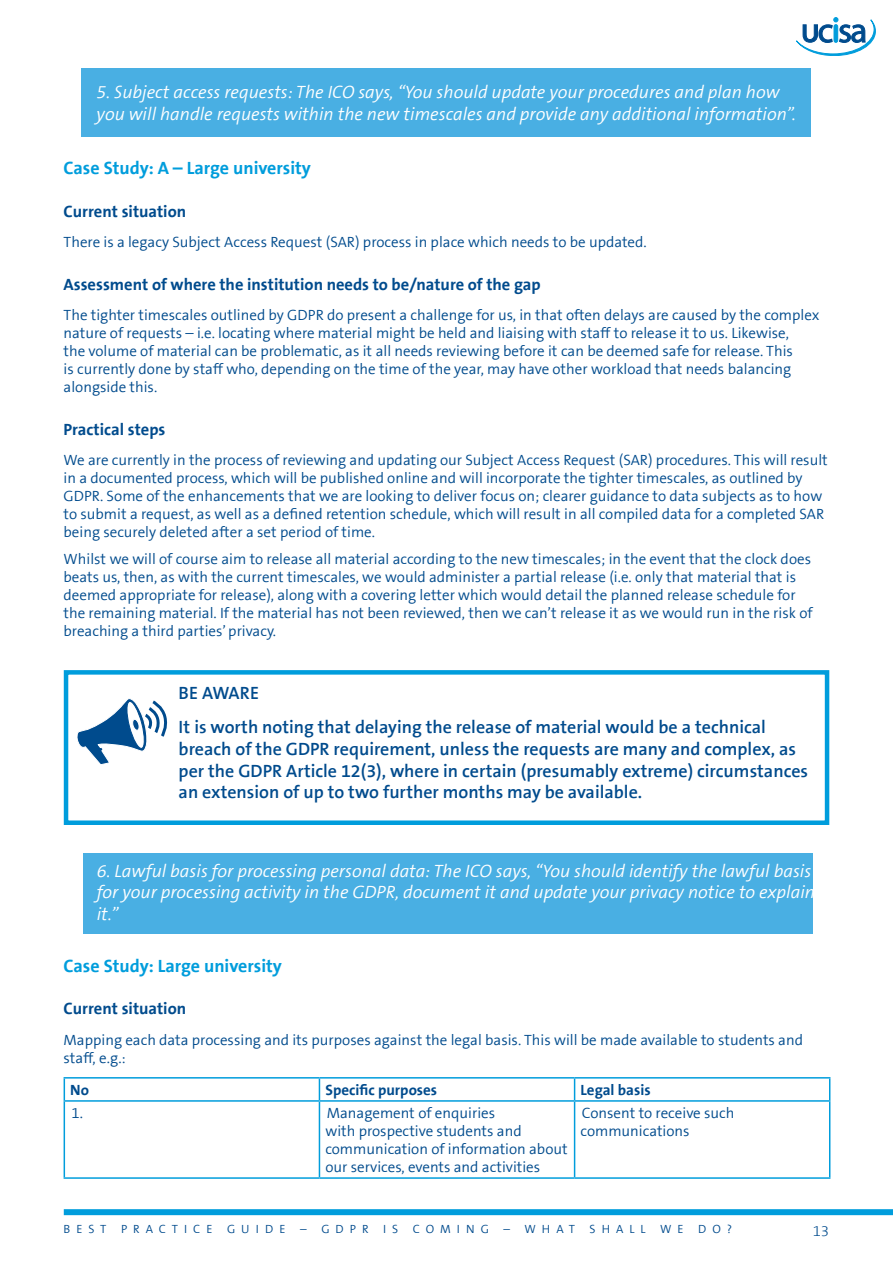
<style>
.page{position:relative;width:893px;height:1263px;background:#fff}
.page>*{position:absolute;margin:0;border:0;box-sizing:border-box;transform-origin:0 0}
.t1{font:italic 300 18px/21.6px "The Sans B4";color:#fff}
.t2{font:600 18px/21.6px "The Sans B6";color:#004b8d}
.t3{font:700 18px "The Sans B7";color:#009ddc}
.t4{font:700 16.5px "The Sans B7";color:#004b8d}
.t5{font:300 15px/18px "The Sans B4";color:#004b8d}
.t6{font:700 15px "The Sans B7";color:#004b8d}
.t7{font:300 15px "The Sans B3";color:#004b8d}
.t8{font:300 12px "The Sans B4";letter-spacing:.5em;color:#004b8d}
</style>
<div class="page">
<div style="left:64px;top:1209px;width:829px;height:6px;background:#009ddc"></div>
<svg style="left:796px;top:17px;width:80px;height:39px"></svg>
<div style="left:82px;top:68px;width:729px;height:69px;background:#49afe3"></div>
<div style="left:83px;top:853px;width:729px;height:81px;background:#49afe3"></div>
<hr style="left:64px;top:1077px;width:255px;height:1px;background:#009ddc">
<svg style="left:64px;top:1078px;width:1px;height:22px"></svg>
<hr style="left:319px;top:1077px;width:256px;height:1px;background:#009ddc">
<svg style="left:319px;top:1078px;width:1px;height:22px"></svg>
<hr style="left:575px;top:1077px;width:255px;height:1px;background:#009ddc">
<svg style="left:574px;top:1078px;width:1px;height:22px"></svg>
<svg style="left:829px;top:1078px;width:1px;height:22px"></svg>
<hr style="left:64px;top:1100px;width:255px;height:2px;background:#009ddc">
<hr style="left:64px;top:1102px;width:1px;height:75px;background:#009ddc">
<hr style="left:319px;top:1100px;width:256px;height:2px;background:#009ddc">
<hr style="left:319px;top:1102px;width:1px;height:75px;background:#009ddc">
<hr style="left:575px;top:1100px;width:255px;height:2px;background:#009ddc">
<hr style="left:574px;top:1102px;width:1px;height:75px;background:#009ddc">
<hr style="left:829px;top:1102px;width:1px;height:75px;background:#009ddc">
<hr style="left:64px;top:1177px;width:255px;height:2px;background:#009ddc">
<hr style="left:319px;top:1177px;width:256px;height:2px;background:#009ddc">
<hr style="left:575px;top:1177px;width:255px;height:2px;background:#009ddc">
<svg style="left:77px;top:698px;width:91px;height:67px"></svg>
<div style="left:64px;top:670px;width:765px;height:155px;border:4px solid #009ddc"></div>
<p class="t1" style="left:97px;top:82px;width:701px">5. Subject access requests: The ICO says, “You should update your procedures and plan how you will handle requests within the new timescales and provide any additional information”.</p>
<p class="t3" style="left:64px;top:159px;width:249px">Case Study: A – Large university</p>
<p class="t4" style="left:64px;top:202px;width:124px">Current situation</p>
<p class="t5" style="left:64px;top:234px;width:585px">There is a legacy Subject Access Request (SAR) process in place which needs to be updated.</p>
<p class="t4" style="left:64px;top:275px;width:479px">Assessment of where the institution needs to be/nature of the gap</p>
<p class="t5" style="left:64px;top:307px;width:757px">The tighter timescales outlined by GDPR do present a challenge for us, in that often delays are caused by the complex nature of requests – i.e. locating where material might be held and liaising with staff to release it to us. Likewise,<br>the volume of material can be problematic, as it all needs reviewing before it can be deemed safe for release. This<br>is currently done by staff who, depending on the time of the year, may have other workload that needs balancing alongside this.</p>
<p class="t4" style="left:64px;top:420px;width:103px">Practical steps</p>
<p class="t5" style="left:64px;top:452px;width:766px">We are currently in the process of reviewing and updating our Subject Access Request (SAR) procedures. This will result in a documented process, which will be published online and will incorporate the tighter timescales, as outlined by GDPR. Some of the enhancements that we are looking to deliver focus on; clearer guidance to data subjects as to how to submit a request, as well as a defined retention schedule, which will result in all compiled data for a completed SAR being securely deleted after a set period of time.</p>
<p class="t5" style="left:64px;top:550px;width:751px">Whilst we will of course aim to release all material according to the new timescales; in the event that the clock does beats us, then, as with the current timescales, we would administer a partial release (i.e. only that material that is deemed appropriate for release), along with a covering letter which would detail the planned release schedule for the remaining material. If the material has not been reviewed, then we can’t release it as we would run in the risk of breaching a third parties’ privacy.</p>
<p class="t2" style="left:179px;top:676px;width:589px;line-height:34.3px">BE AWARE<br>It is worth noting that delaying the release of material would be a technical</p>
<p class="t2" style="left:179px;top:739px;width:631px">breach of the GDPR requirement, unless the requests are many and complex, as per the GDPR Article 12(3), where in certain (presumably extreme) circumstances an extension of up to two further months may be available.</p>
<p class="t1" style="left:97px;top:860px;width:720px">6. Lawful basis for processing personal data: The ICO says, “You should identify the lawful basis for your processing activity in the GDPR, document it and update your privacy notice to explain it.”</p>
<p class="t3" style="left:64px;top:956px;width:220px">Case Study: Large university</p>
<p class="t4" style="left:64px;top:999px;width:124px">Current situation</p>
<p class="t5" style="left:64px;top:1031px;width:741px">Mapping each data processing and its purposes against the legal basis. This will be made available to students and staff, e.g.:</p>
<p class="t6" style="left:70px;top:1082px;width:20px">No</p>
<p class="t6" style="left:325px;top:1082px;width:113px">Specific purposes</p>
<p class="t6" style="left:581px;top:1082px;width:72px">Legal basis</p>
<p class="t5" style="left:72px;top:1104px;width:13px">1.</p>
<p class="t5" style="left:325px;top:1104px;width:244px">Management of enquiries<br>with prospective students and communication of information about our services, events and activities</p>
<p class="t5" style="left:581px;top:1104px;width:155px">Consent to receive such communications</p>
<p class="t8" style="left:64px;top:1223px;width:670px">BEST PRACTICE GUIDE – GDPR IS COMING – WHAT SHALL WE DO?</p>
<p class="t7" style="left:813px;top:1223px;width:18px">13</p>
</div>
